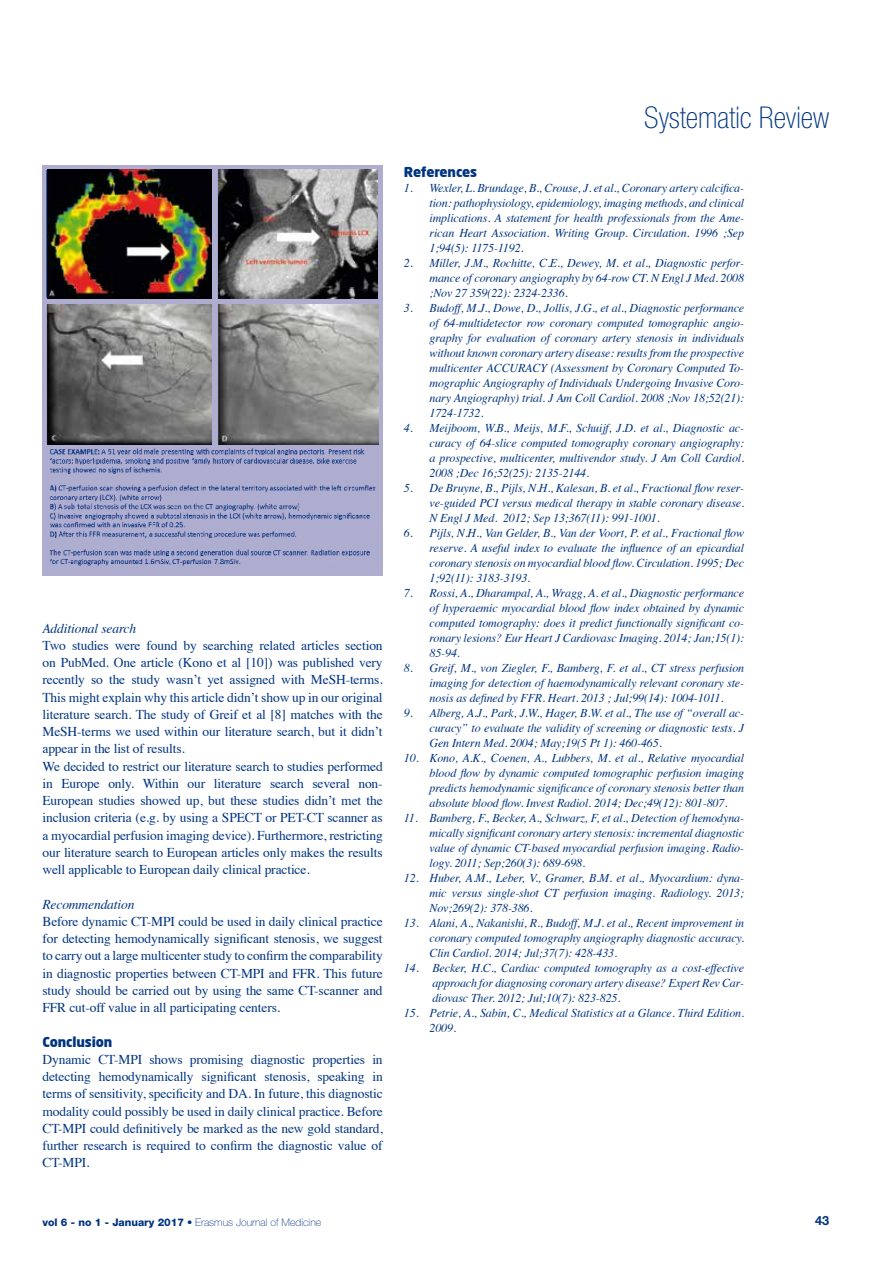
<style>
.page{position:relative;width:893px;height:1263px;background:#fff}
.page>*{position:absolute;margin:0;border:0;box-sizing:border-box;transform-origin:0 0}
.t1{font:100 condensed 30px "Helvetica Neue LT Std";color:#003480}
.t2{font:13.5px/17.2px "Times";letter-spacing:-.01em;color:#003480;text-align:justify}
.t3{font:italic 13.5px "Times";letter-spacing:-.01em;color:#003480}
.t4{font:900 13.5px "Neo Sans";letter-spacing:-.01em;color:#003480}
.t5{font:700 12.75px "Helvetica Neue LT Std";color:#003480}
.t6{font:italic 12px/15px "Times";letter-spacing:-.01em;color:#003480;text-align:justify}
.t7{font:100 10.5px "Helvetica Neue LT Std";color:#003480}
.s1{font-weight:800}
</style>
<div class="page">
<img style="left:43px;top:166px;width:340px;height:409px">
<img style="left:47px;top:170px;width:164px;height:128px">
<img style="left:47px;top:305px;width:164px;height:139px">
<img style="left:218px;top:305px;width:160px;height:139px">
<img style="left:218px;top:170px;width:159px;height:128px">
<p class="t3" style="left:43px;top:616px;width:95px">Additional search</p>
<p class="t2" style="left:43px;top:635px;width:342px;text-align:left">Two studies were found by searching related articles section on PubMed. One article (Kono et al [10]) was published very recently so the study wasn’t yet assigned with MeSH-terms.<br>This might explain why this article didn’t show up in our original literature search. The study of Greif et al [8] matches with the MeSH-terms we used within our literature search, but it didn’t appear in the list of results.<br>We decided to restrict our literature search to studies performed in Europe only. Within our literature search several non-European studies showed up, but these studies didn’t met the inclusion criteria (e.g. by using a SPECT or PET-CT scanner as a myocardial perfusion imaging device). Furthermore, restricting our literature search to European articles only makes the results well applicable to European daily clinical practice.</p>
<p class="t3" style="left:43px;top:892px;width:93px">Recommendation</p>
<p class="t2" style="left:43px;top:911px;width:342px">Before dynamic CT-MPI could be used in daily clinical practice for detecting hemodynamically significant stenosis, we suggest to carry out a large multicenter study to confirm the comparability in diagnostic properties between CT-MPI and FFR. This future study should be carried out by using the same CT-scanner and FFR cut-off value in all participating centers.</p>
<p class="t4" style="left:43px;top:1033px;width:71px">Conclusion</p>
<p class="t2" style="left:43px;top:1049px;width:342px">Dynamic CT-MPI shows promising diagnostic properties in detecting hemodynamically significant stenosis, speaking in terms of sensitivity, specificity and DA. In future, this diagnostic modality could possibly be used in daily clinical practice. Before CT-MPI could definitively be marked as the new gold standard, further research is required to confirm the diagnostic value of CT-MPI.</p>
<h1 class="t1" style="left:644px;top:100px;width:186px">Systematic Review</h1>
<p class="t4" style="left:404px;top:163px;width:75px">References</p>
<p class="t6" style="left:429px;top:179px;width:316px;text-indent:-26px">1. Wexler, L. Brundage, B., Crouse, J. et al., Coronary artery calcifica&shy;tion: pathophysiology, epidemiology, imaging methods, and clinical implications. A statement for health professionals from the Ame&shy;rican Heart Association. Writing Group. Circulation. 1996 ;Sep 1;94(5): 1175-1192.</p>
<p class="t6" style="left:429px;top:254px;width:316px;text-indent:-26px">2. Miller, J.M., Rochitte, C.E., Dewey, M. et al., Diagnostic perfor&shy;mance of coronary angiography by 64-row CT. N Engl J Med. 2008 ;Nov 27 359(22): 2324-2336.</p>
<p class="t6" style="left:429px;top:299px;width:316px;text-indent:-26px">3. Budoff, M.J., Dowe, D., Jollis, J.G., et al., Diagnostic performance of 64-multidetector row coronary computed tomographic angio&shy;graphy for evaluation of coronary artery stenosis in individuals without known coronary artery disease: results from the prospective multicenter ACCURACY (Assessment by Coronary Computed To&shy;mographic Angiography of Individuals Undergoing Invasive Coro&shy;nary Angiography) trial. J Am Coll Cardiol. 2008 ;Nov 18;52(21):<br>1724-1732.</p>
<p class="t6" style="left:429px;top:419px;width:316px;text-indent:-26px">4. Meijboom, W.B., Meijs, M.F., Schuijf, J.D. et al., Diagnostic ac&shy;curacy of 64-slice computed tomography coronary angiography: a prospective, multicenter, multivendor study. J Am Coll Cardiol.<br>2008 ;Dec 16;52(25): 2135-2144.</p>
<p class="t6" style="left:429px;top:479px;width:316px;text-indent:-26px">5. De Bruyne, B., Pijls, N.H., Kalesan, B. et al., Fractional flow reser&shy;ve-guided PCI versus medical therapy in stable coronary disease.<br>N Engl J Med. 2012; Sep 13;367(11): 991-1001.</p>
<p class="t6" style="left:429px;top:524px;width:316px;text-indent:-26px">6. Pijls, N.H., Van Gelder, B., Van der Voort, P. et al., Fractional flow reserve. A useful index to evaluate the influence of an epicardial coronary stenosis on myocardial blood flow. Circulation. 1995; Dec 1;92(11): 3183-3193.</p>
<p class="t6" style="left:429px;top:584px;width:316px;text-indent:-26px">7. Rossi, A., Dharampal, A., Wragg, A. et al., Diagnostic performance of hyperaemic myocardial blood flow index obtained by dynamic computed tomography: does it predict functionally significant co&shy;ronary lesions? Eur Heart J Cardiovasc Imaging. 2014; Jan;15(1):<br>85-94.</p>
<p class="t6" style="left:429px;top:659px;width:316px;text-indent:-26px">8. Greif, M., von Ziegler, F., Bamberg, F. et al., CT stress perfusion imaging for detection of haemodynamically relevant coronary ste&shy;nosis as defined by FFR. Heart. 2013 ; Jul;99(14): 1004-1011.</p>
<p class="t6" style="left:429px;top:704px;width:316px;text-indent:-26px">9. Alberg, A.J., Park, J.W., Hager, B.W. et al., The use of “overall ac&shy;curacy” to evaluate the validity of screening or diagnostic tests. J Gen Intern Med. 2004; May;19(5 Pt 1): 460-465.</p>
<p class="t6" style="left:429px;top:749px;width:316px;text-indent:-26px">10. Kono, A.K., Coenen, A., Lubbers, M. et al., Relative myocardial blood flow by dynamic computed tomographic perfusion imaging predicts hemodynamic significance of coronary stenosis better than absolute blood flow. Invest Radiol. 2014; Dec;49(12): 801-807.</p>
<p class="t6" style="left:429px;top:809px;width:316px;text-indent:-26px">11. Bamberg, F., Becker, A., Schwarz, F, et al., Detection of hemodyna&shy;mically significant coronary artery stenosis: incremental diagnostic value of dynamic CT-based myocardial perfusion imaging. Radio&shy;logy. 2011; Sep;260(3): 689-698.</p>
<p class="t6" style="left:429px;top:869px;width:316px;text-indent:-26px">12. Huber, A.M., Leber, V., Gramer, B.M. et al., Myocardium: dyna&shy;mic versus single-shot CT perfusion imaging. Radiology. 2013; Nov;269(2): 378-386.</p>
<p class="t6" style="left:429px;top:914px;width:316px;text-indent:-26px">13. Alani, A., Nakanishi, R., Budoff, M.J. et al., Recent improvement in coronary computed tomography angiography diagnostic accuracy.<br>Clin Cardiol. 2014; Jul;37(7): 428-433.</p>
<p class="t6" style="left:432px;top:959px;width:313px;text-indent:-28px">14. Becker, H.C., Cardiac computed tomography as a cost-effective approach for diagnosing coronary artery disease? Expert Rev Car&shy;diovasc Ther. 2012; Jul;10(7): 823-825.</p>
<p class="t6" style="left:429px;top:1004px;width:316px;text-indent:-26px">15. Petrie, A., Sabin, C., Medical Statistics at a Glance. Third Edition.<br>2009.</p>
<p class="t7" style="left:43px;top:1216px;width:280px"><span class="s1">vol 6 - no 1 - January 2017</span> • Erasmus Journal of Medicine</p>
<p class="t5" style="left:815px;top:1213px;width:16px">43</p>
</div>
